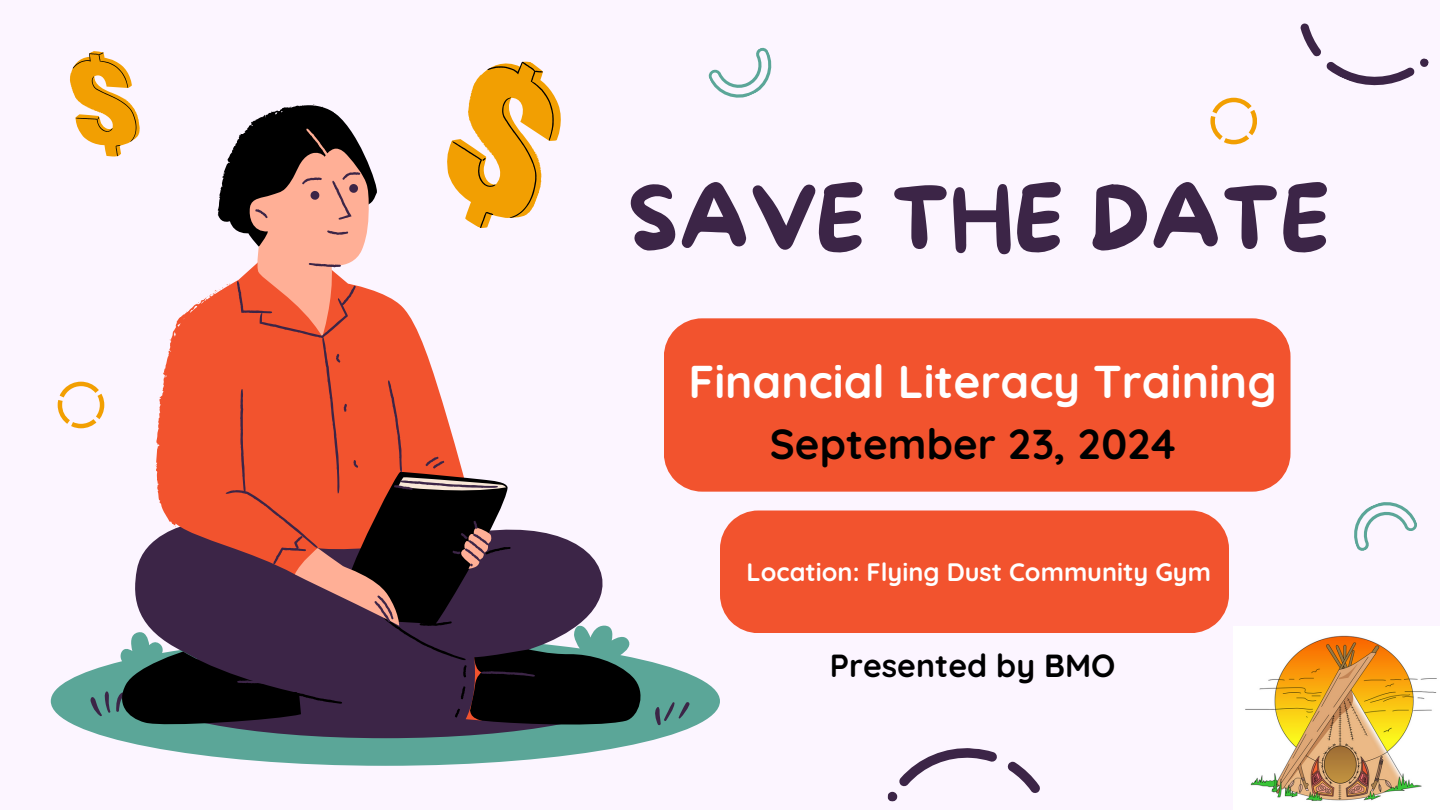
<style>
.page{position:relative;width:1440px;height:810px;background:#fcf5ff}
.page>*{position:absolute;margin:0;border:0;box-sizing:border-box;transform-origin:0 0}
.t1{font:88px "More Sugar";color:#3c2547}
.t2{font:700 46px "Quicksand";color:#fff}
.t3{font:700 42px "Quicksand";color:#000}
.t4{font:700 32px "Quicksand";color:#000}
.t5{font:700 25.3px "Quicksand";color:#fff}
</style>
<div class="page">
<svg style="left:51px;top:661px;width:669px;height:105px;fill:#5ba698"></svg>
<div style="left:138px;top:643px;width:495px;height:95px;background:#3c2547;border-radius:50%"></div>
<svg style="left:89px;top:691px;width:27px;height:26px"></svg>
<svg style="left:653px;top:702px;width:37px;height:23px"></svg>
<div style="left:664px;top:318px;width:627px;height:174px;background:#f2532e"></div>
<svg style="left:116px;top:104px;width:532px;height:625px"></svg>
<svg style="left:248px;top:129px;width:178px;height:43px"></svg>
<svg style="left:226px;top:172px;width:309px;height:512px"></svg>
<svg style="left:426px;top:61px;width:154px;height:182px"></svg>
<svg style="left:70px;top:51px;width:74px;height:111px"></svg>
<svg style="left:708px;top:47px;width:64px;height:51px"></svg>
<svg style="left:1300px;top:23px;width:129px;height:63px"></svg>
<svg style="left:1354px;top:502px;width:63px;height:49px"></svg>
<svg style="left:887px;top:748px;width:153px;height:54px"></svg>
<svg style="left:58px;top:382px;width:46px;height:46px"></svg>
<svg style="left:1210px;top:98px;width:47px;height:46px"></svg>
<div style="left:720px;top:511px;width:509px;height:122px;background:#f2532e"></div>
<img style="left:1245px;top:635px;width:192px;height:166px">
<p class="t1" style="left:628px;top:170px;width:704px">SAVE THE DATE</p>
<p class="t2" style="left:689px;top:352px;width:590px">Financial Literacy Training</p>
<p class="t3" style="left:770px;top:417px;width:407px">September 23, 2024</p>
<h1 class="t5" style="left:747px;top:556px;width:466px">Location: Flying Dust Community Gym</h1>
<p class="t4" style="left:830px;top:645px;width:287px">Presented by BMO</p>
</div>
